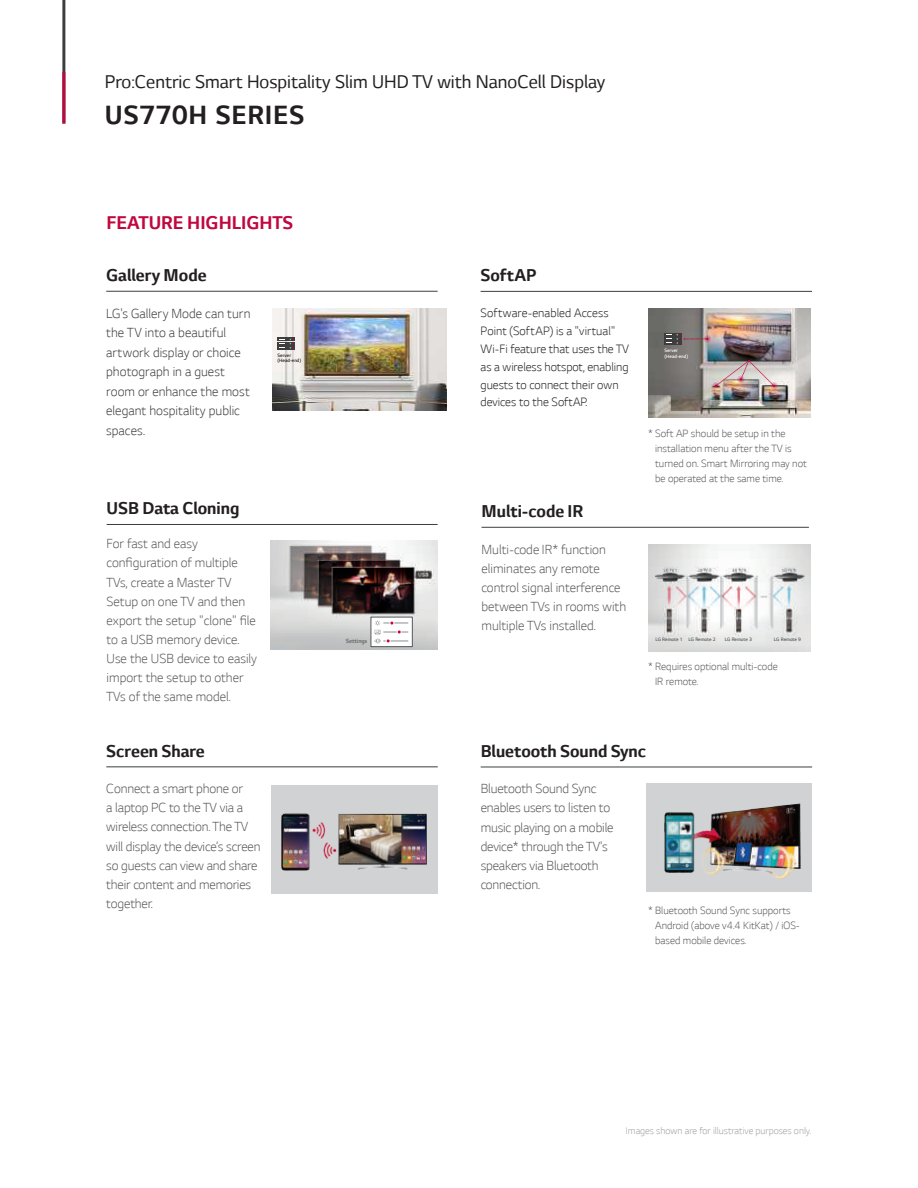
<style>
.page{position:relative;width:918px;height:1188px;background:#fff}
.page>*{position:absolute;margin:0;border:0;box-sizing:border-box;transform-origin:0 0}
.t1{font:700 30px "LG Smart";letter-spacing:.025em;color:#231f20}
.t2{font:21px "LG Smart";color:#231f20}
.t3{font:700 21px "LG Smart";color:#c0073e}
.t4{font:700 19.5px "LG Smart";color:#231f20}
.t5{font:300 15px/19.2px "LG Smart";letter-spacing:-.01em;color:#57585a}
.t6{font:300 15px/19.5px "LG Smart";letter-spacing:.005em;color:#3e3e3f}
.t7{font:300 13.8px/18px "LG Smart";color:#231f20}
.t8{font:300 12px/15px "LG Smart";color:#57585a}
.t9{font:300 11.1px "LG Smart";color:#9d9fa2}
.t10{font:700 6.75px "LG Smart";letter-spacing:-.01em;color:#6c6d70}
.t11{font:300 5.55px "LG Smart";letter-spacing:-.005em;color:#57585a}
.t12{font:300 5.4px/5.8px "LG Smart";color:#fff}
.t13{font:300 5.4px/5.8px "LG Smart";color:#231f20}
</style>
<div class="page">
<hr style="left:62px;top:0;width:3px;height:124px;background:#3e3e3f">
<hr style="left:62px;top:72px;width:3px;height:52px;background:#c0073e">
<img style="left:648px;top:309px;width:163px;height:109px">
<hr style="left:664px;top:333px;width:18px;height:3px;background:#3e3e3f">
<hr style="left:664px;top:337px;width:18px;height:4px;background:#3e3e3f">
<hr style="left:664px;top:341px;width:18px;height:4px;background:#3e3e3f">
<svg style="left:770px;top:382px;width:8px;height:8px"></svg>
<svg style="left:712px;top:382px;width:8px;height:8px"></svg>
<svg style="left:714px;top:361px;width:62px;height:27px;background:#c6b4b1"></svg>
<div style="left:704px;top:335px;width:7px;height:8px;background:#c497a0;border-radius:50%"></div>
<svg style="left:666px;top:334px;width:44px;height:10px"></svg>
<hr style="left:481px;top:291px;width:331px;height:1px;background:#3e3e3f">
<hr style="left:107px;top:524px;width:331px;height:1px;background:#3e3e3f">
<img style="left:270px;top:540px;width:168px;height:110px">
<div style="left:371px;top:617px;width:42px;height:30px;background:#fff;border:1px solid #57585a"></div>
<hr style="left:384px;top:640px;width:24px;height:2px;background:#a8a9ad">
<hr style="left:384px;top:631px;width:24px;height:2px;background:#a8a9ad">
<hr style="left:384px;top:622px;width:24px;height:2px;background:#a8a9ad">
<svg style="left:386px;top:621px;width:16px;height:22px"></svg>
<svg style="left:375px;top:620px;width:5px;height:23px"></svg>
<hr style="left:106px;top:291px;width:332px;height:1px;background:#3e3e3f">
<hr style="left:482px;top:527px;width:327px;height:1px;background:#3e3e3f">
<img style="left:649px;top:545px;width:162px;height:106px">
<hr style="left:106px;top:766px;width:332px;height:1px;background:#3e3e3f">
<div style="left:272px;top:785px;width:166px;height:109px;background:#d1d2d4"></div>
<img style="left:281px;top:813px;width:146px;height:58px">
<hr style="left:481px;top:767px;width:331px;height:1px;background:#3e3e3f">
<div style="left:646px;top:783px;width:166px;height:109px;background:#d1d2d4"></div>
<img style="left:664px;top:803px;width:137px;height:76px">
<img style="left:272px;top:309px;width:175px;height:101px">
<hr style="left:278px;top:338px;width:17px;height:3px;background:#3e3e3f">
<hr style="left:278px;top:342px;width:17px;height:3px;background:#3e3e3f">
<hr style="left:278px;top:346px;width:17px;height:3px;background:#3e3e3f">
<svg style="left:279px;top:339px;width:15px;height:10px"></svg>
<h2 class="t2" style="left:105px;top:70px;width:502px">Pro:Centric Smart Hospitality Slim UHD TV with NanoCell Display</h2>
<h1 class="t1" style="left:105px;top:98px;width:201px">US770H SERIES</h1>
<h2 class="t3" style="left:106px;top:211px;width:188px">FEATURE HIGHLIGHTS</h2>
<h3 class="t4" style="left:106px;top:264px;width:102px">Gallery Mode</h3>
<p class="t6" style="left:106px;top:303px;width:146px">LG's Gallery Mode can turn the TV into a beautiful artwork display or choice photograph in a guest room or enhance the most elegant hospitality public spaces.</p>
<p class="t13" style="left:278px;top:352px;width:25px">Server (Head-end)</p>
<h3 class="t4" style="left:107px;top:497px;width:134px">USB Data Cloning</h3>
<p class="t5" style="left:107px;top:534px;width:152px">For fast and easy configuration of multiple<br>TVs, create a Master TV<br>Setup on one TV and then export the setup "clone" file to a USB memory device.<br>Use the USB device to easily import the setup to other<br>TVs of the same model.</p>
<h3 class="t4" style="left:106px;top:740px;width:100px">Screen Share</h3>
<p class="t5" style="left:106px;top:779px;width:156px">Connect a smart phone or<br>a laptop PC to the TV via a wireless connection. The TV will display the device’s screen so guests can view and share their content and memories together.</p>
<p class="t10" style="left:346px;top:637px;width:23px">Settings</p>
<h3 class="t4" style="left:481px;top:264px;width:57px">SoftAP</h3>
<p class="t7" style="left:481px;top:304px;width:150px">Software-enabled Access<br>Point (SoftAP) is a "virtual"<br>Wi-Fi feature that uses the TV as a wireless hotspot, enabling guests to connect their own devices to the SoftAP.</p>
<h3 class="t4" style="left:482px;top:500px;width:103px">Multi-code IR</h3>
<p class="t5" style="left:482px;top:539px;width:146px">Multi-code IR* function eliminates any remote control signal interference between TVs in rooms with multiple TVs installed.</p>
<p class="t12" style="left:664px;top:347px;width:25px">Server (Head-end)</p>
<p class="t8" style="left:655px;top:426px;width:153px;text-indent:-7px">* Soft AP should be setup in the installation menu after the TV is turned on. Smart Mirroring may not be operated at the same time.</p>
<p class="t11" style="left:656px;top:637px;width:62px">LG Remote 1 LG Remote 2</p>
<p class="t11" style="left:725px;top:637px;width:29px">LG Remote 3</p>
<p class="t11" style="left:774px;top:637px;width:29px">LG Remote 9</p>
<p class="t8" style="left:655px;top:659px;width:124px;text-indent:-7px">* Requires optional multi-code<br>IR remote.</p>
<h3 class="t4" style="left:481px;top:740px;width:167px">Bluetooth Sound Sync</h3>
<p class="t5" style="left:481px;top:779px;width:134px">Bluetooth Sound Sync enables users to listen to music playing on a mobile device* through the TV's speakers via Bluetooth connection.</p>
<p class="t8" style="left:655px;top:903px;width:146px;text-indent:-7px">* Bluetooth Sound Sync supports<br>Android (above v4.4 KitKat) / iOS&shy;based mobile devices.</p>
<p class="t9" style="left:626px;top:1125px;width:187px">Images shown are for illustrative purposes only.</p>
</div>
